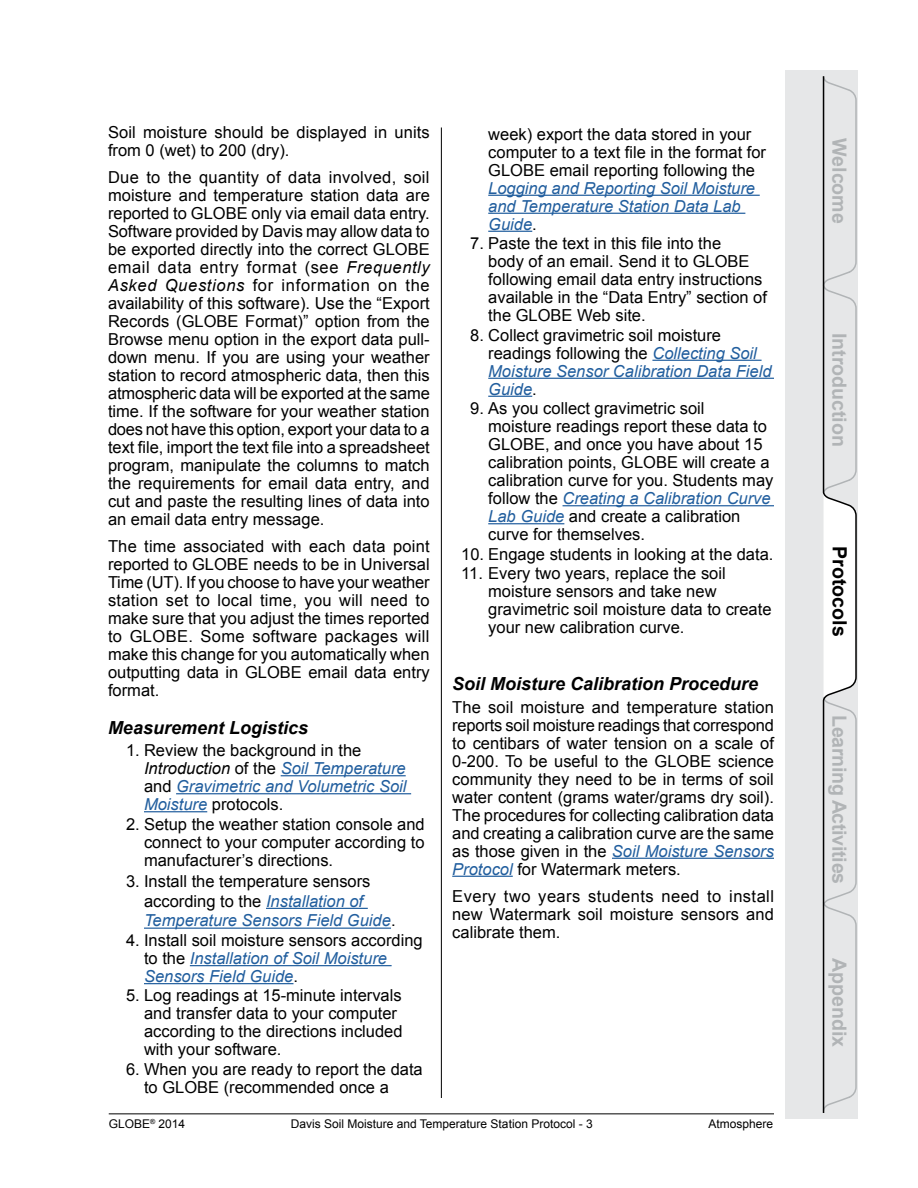
<style>
.page{position:relative;width:918px;height:1188px;background:#fff}
.page>*{position:absolute;margin:0;border:0;box-sizing:border-box;transform-origin:0 0}
.t1{font:700 19.65px "Arial";color:#b1b4b6}
.t2{font:700 19.65px "Arial";color:#000}
.t3{font:italic 700 18px "Arial";color:#000}
.t4{font:16.5px/18px "Arial";color:#000}
.t5{font:italic 16.5px/18px "Arial";color:#215e9e}
.t6{font:12px "Arial";color:#000}
.s1{font-style:italic}
.s2{font-style:normal;color:#000}
.s3{color:#000}
.s4{font-style:italic;color:#215e9e}
</style>
<div class="page">
<hr style="left:441px;top:128px;width:1px;height:970px;background:#000">
<hr style="left:109px;top:1113px;width:665px;height:1px;background:#000">
<div style="left:785px;top:70px;width:73px;height:1049px;background:#e6e7e8"></div>
<svg style="left:822px;top:76px;width:35px;height:1037px"></svg>
<hr style="left:281px;top:775px;width:125px;height:1px;background:#215e9e">
<hr style="left:176px;top:793px;width:235px;height:1px;background:#215e9e">
<hr style="left:144px;top:811px;width:63px;height:1px;background:#215e9e">
<hr style="left:266px;top:908px;width:102px;height:1px;background:#215e9e">
<hr style="left:144px;top:928px;width:247px;height:1px;background:#215e9e">
<hr style="left:190px;top:965px;width:202px;height:1px;background:#215e9e">
<hr style="left:144px;top:983px;width:149px;height:1px;background:#215e9e">
<hr style="left:488px;top:195px;width:272px;height:1px;background:#215e9e">
<hr style="left:488px;top:213px;width:257px;height:1px;background:#215e9e">
<hr style="left:488px;top:231px;width:44px;height:1px;background:#215e9e">
<hr style="left:652px;top:360px;width:110px;height:1px;background:#215e9e">
<hr style="left:488px;top:378px;width:286px;height:1px;background:#215e9e">
<hr style="left:488px;top:396px;width:44px;height:1px;background:#215e9e">
<hr style="left:563px;top:505px;width:211px;height:1px;background:#215e9e">
<hr style="left:488px;top:523px;width:76px;height:1px;background:#215e9e">
<hr style="left:612px;top:858px;width:162px;height:1px;background:#215e9e">
<hr style="left:452px;top:876px;width:61px;height:1px;background:#215e9e">
<p class="t4" style="left:108px;top:123px;width:323px">Soil moisture should be displayed in units from 0 (wet) to 200 (dry).</p>
<p class="t4" style="left:108px;top:168px;width:323px;text-align:justify">Due to the quantity of data involved, soil moisture and temperature station data are reported to GLOBE only via email data entry.<br>Software provided by Davis may allow data to be exported directly into the correct GLOBE email data entry format (see <span class="s1">Frequently Asked Questions</span> for information on the availability of this software). Use the “Export Records (GLOBE Format)” option from the Browse menu option in the export data pull&shy;down menu. If you are using your weather station to record atmospheric data, then this atmospheric data will be exported at the same time. If the software for your weather station does not have this option, export your data to a text file, import the text file into a spreadsheet program, manipulate the columns to match the requirements for email data entry, and cut and paste the resulting lines of data into an email data entry message.</p>
<p class="t4" style="left:108px;top:537px;width:323px;text-align:justify">The time associated with each data point reported to GLOBE needs to be in Universal Time (UT). If you choose to have your weather station set to local time, you will need to make sure that you adjust the times reported to GLOBE. Some software packages will make this change for you automatically when outputting data in GLOBE email data entry format.</p>
<p class="t3" style="left:108px;top:715px;width:202px">Measurement Logistics</p>
<p class="t5" style="left:144px;top:741px;width:264px;text-indent:-18px"><span class="s2">1. Review the background in the<br></span><span class="s3">Introduction</span> <span class="s2">of the</span> Soil Temperature <span class="s2">and</span> Gravimetric and Volumetric Soil<br>Moisture <span class="s2">protocols.</span></p>
<p class="t4" style="left:144px;top:815px;width:282px;text-align:justify;text-indent:-18px">2. Setup the weather station console and connect to your computer according to manufacturer’s directions.</p>
<p class="t4" style="left:144px;top:871px;width:253px;line-height:19.8px;text-indent:-18px">3. Install the temperature sensors according to the <span class="s4">Installation of<br>Temperature Sensors Field Guide</span>.</p>
<p class="t4" style="left:144px;top:931px;width:280px;text-indent:-18px">4. Install soil moisture sensors according to the <span class="s4">Installation of Soil Moisture<br>Sensors Field Guide</span>.</p>
<p class="t4" style="left:144px;top:987px;width:260px;text-indent:-18px">5. Log readings at 15-minute intervals and transfer data to your computer according to the directions included with your software.</p>
<p class="t4" style="left:144px;top:1060px;width:280px;text-indent:-18px">6. When you are ready to report the data to GLOBE (recommended once a</p>
<p class="t4" style="left:488px;top:125px;width:279px">week) export the data stored in your computer to a text file in the format for<br>GLOBE email reporting following the</p>
<p class="t5" style="left:488px;top:179px;width:268px">Logging and Reporting Soil Moisture and Temperature Station Data Lab<br>Guide<span class="s2">.</span></p>
<p class="t4" style="left:488px;top:234px;width:280px;text-indent:-18px">7. Paste the text in this file into the<br>body of an email. Send it to GLOBE following email data entry instructions available in the “Data Entry” section of the GLOBE Web site.</p>
<p class="t4" style="left:488px;top:326px;width:285px;text-indent:-18px">8. Collect gravimetric soil moisture readings following the <span class="s4">Collecting Soil<br>Moisture Sensor Calibration Data Field<br>Guide</span>.</p>
<p class="t4" style="left:488px;top:399px;width:287px;text-indent:-18px">9. As you collect gravimetric soil<br>moisture readings report these data to GLOBE, and once you have about 15 calibration points, GLOBE will create a calibration curve for you. Students may follow the <span class="s4">Creating a Calibration Curve Lab Guide</span> and create a calibration curve for themselves.</p>
<p class="t4" style="left:461px;top:545px;width:314px">10. Engage students in looking at the data.</p>
<p class="t4" style="left:488px;top:564px;width:285px;text-indent:-27px">11. Every two years, replace the soil moisture sensors and take new gravimetric soil moisture data to create your new calibration curve.</p>
<p class="t3" style="left:452px;top:672px;width:308px">Soil Moisture Calibration Procedure</p>
<p class="t4" style="left:452px;top:698px;width:323px;text-align:justify">The soil moisture and temperature station reports soil moisture readings that correspond to centibars of water tension on a scale of 0-200. To be useful to the GLOBE science community they need to be in terms of soil water content (grams water/grams dry soil).<br>The procedures for collecting calibration data and creating a calibration curve are the same as those given in the <span class="s4">Soil Moisture Sensors Protocol</span> for Watermark meters.</p>
<p class="t4" style="left:452px;top:887px;width:323px;text-align:justify">Every two years students need to install new Watermark soil moisture sensors and calibrate them.</p>
<p class="t6" style="left:109px;top:1116px;width:78px">GLOBE<sup>®</sup> 2014</p>
<p class="t6" style="left:291px;top:1116px;width:303px">Davis Soil Moisture and Temperature Station Protocol - 3</p>
<p class="t6" style="left:709px;top:1116px;width:66px">Atmosphere</p>
<p class="t1" style="left:852px;top:138px;width:87px;rotate:90deg">Welcome</p>
<p class="t1" style="left:852px;top:333px;width:116px;rotate:90deg">Introduction</p>
<p class="t2" style="left:853px;top:546px;width:92px;rotate:90deg">Protocols</p>
<p class="t1" style="left:853px;top:715px;width:171px;rotate:90deg">Learning Activities</p>
<p class="t1" style="left:853px;top:958px;width:91px;rotate:90deg">Appendix</p>
</div>
